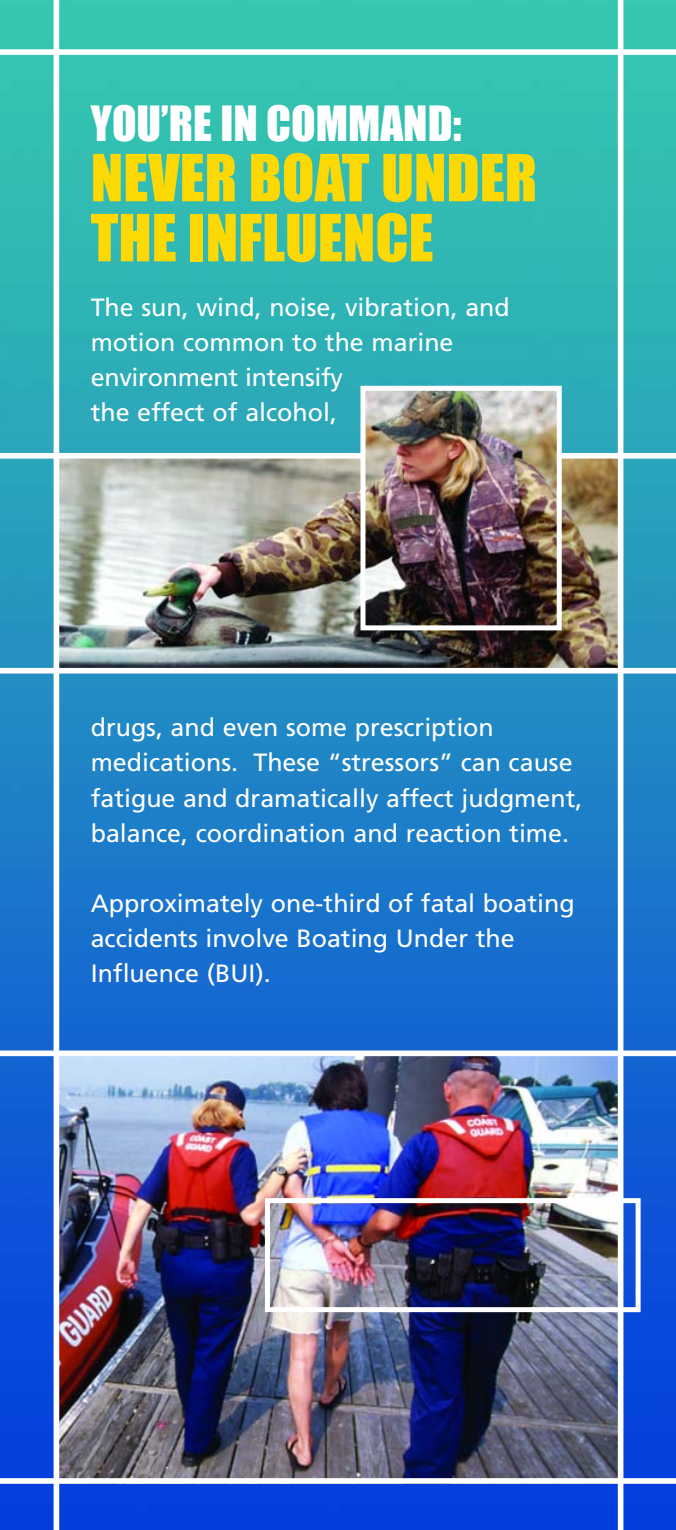
<style>
.page{position:relative;width:676px;height:1530px;background:#fff}
.page>*{position:absolute;margin:0;border:0;box-sizing:border-box;transform-origin:0 0}
.t1{font:60px/60px "Impact";color:#fcd805}
.t2{font:45px "Impact";color:#fff}
.t3{font:25px/35px "Frutiger";color:#fff}
</style>
<div class="page">
<img style="left:0;top:0;width:675px;height:1530px">
<h2 class="t2" style="left:91px;top:99px;width:372px">YOU’RE IN COMMAND:</h2>
<h1 class="t1" style="left:91px;top:151px;width:447px">NEVER BOAT UNDER<br>THE INFLUENCE</h1>
<p class="t3" style="left:91px;top:292px;width:420px">The sun, wind, noise, vibration, and motion common to the marine environment intensify<br>the effect of alcohol,</p>
<p class="t3" style="left:91px;top:712px;width:493px">drugs, and even some prescription medications. These “stressors” can cause fatigue and dramatically affect judgment, balance, coordination and reaction time.</p>
<p class="t3" style="left:91px;top:887px;width:485px">Approximately one-third of fatal boating accidents involve Boating Under the<br>Influence (BUI).</p>
</div>
